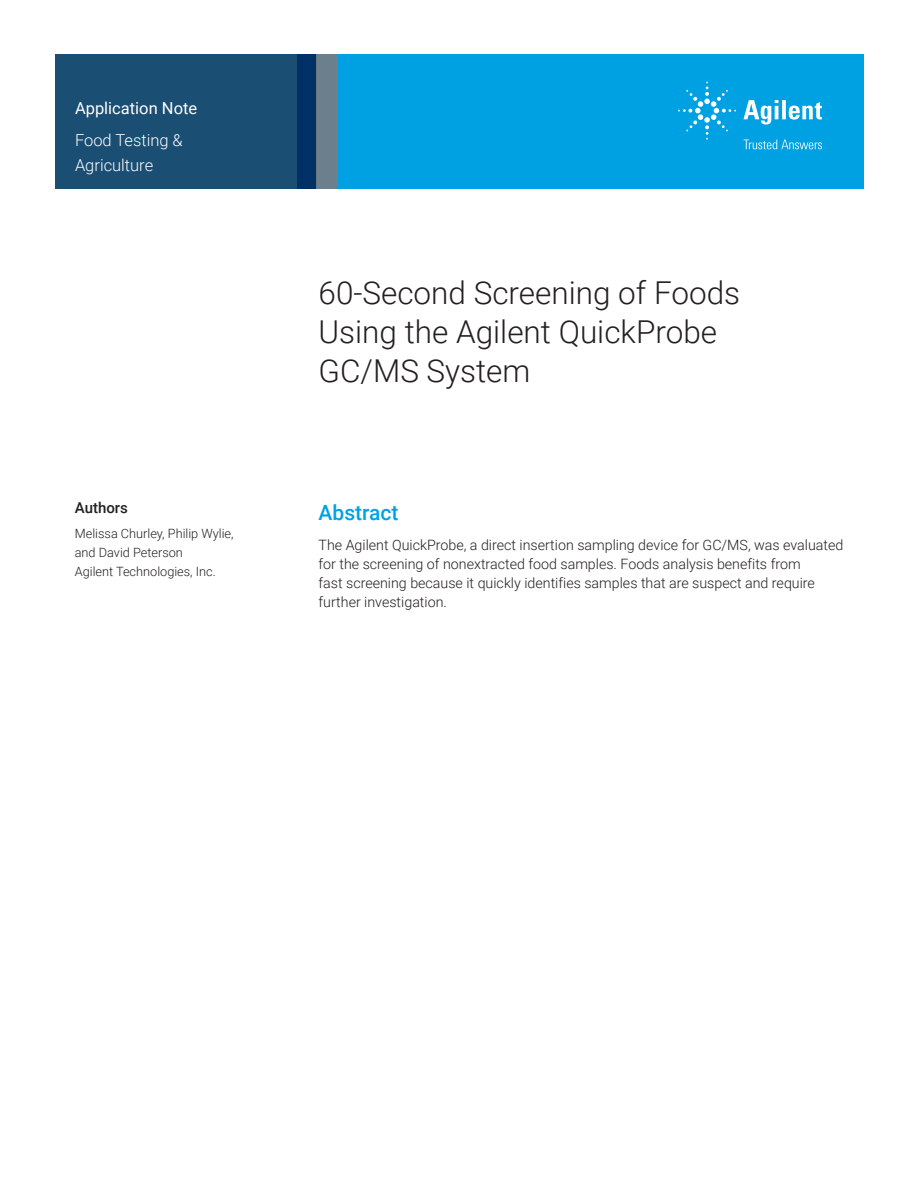
<style>
.page{position:relative;width:918px;height:1188px;background:#fff}
.page>*{position:absolute;margin:0;border:0;box-sizing:border-box;transform-origin:0 0}
.t1{font:300 31.5px/39px "Roboto";color:#231f20}
.t2{font:500 21px "Roboto";color:#00a1e3}
.t3{font:300 16.5px/25.5px "Roboto";color:#fff}
.t4{font:16.5px "Roboto";color:#fff}
.t5{font:500 15px "Roboto";color:#231f20}
.t6{font:300 14.25px/18.8px "Roboto";color:#231f20}
.t7{font:300 12.75px/18.8px "Roboto";color:#231f20}
</style>
<div class="page">
<div style="left:297px;top:54px;width:567px;height:135px;background:#00a1e3"></div>
<svg style="left:55px;top:54px;width:261px;height:135px;background:#184b71"></svg>
<div style="left:316px;top:54px;width:22px;height:135px;background:#6b808c"></div>
<svg style="left:743px;top:100px;width:79px;height:25px"></svg>
<svg style="left:678px;top:82px;width:58px;height:58px"></svg>
<svg style="left:744px;top:140px;width:78px;height:9px"></svg>
<p class="t4" style="left:75px;top:96px;width:124px">Application Note</p>
<p class="t3" style="left:75px;top:127px;width:109px">Food Testing &amp;<br>Agriculture</p>
<p class="t5" style="left:75px;top:498px;width:55px">Authors</p>
<p class="t7" style="left:75px;top:524px;width:160px">Melissa Churley, Philip Wylie, and David Peterson<br>Agilent Technologies, Inc.</p>
<h1 class="t1" style="left:319px;top:272px;width:423px">60-Second Screening of Foods<br>Using the Agilent QuickProbe<br>GC/MS System</h1>
<h2 class="t2" style="left:319px;top:498px;width:82px">Abstract</h2>
<p class="t6" style="left:319px;top:535px;width:526px">The Agilent QuickProbe, a direct insertion sampling device for GC/MS, was evaluated for the screening of nonextracted food samples. Foods analysis benefits from<br>fast screening because it quickly identifies samples that are suspect and require further investigation.</p>
</div>
